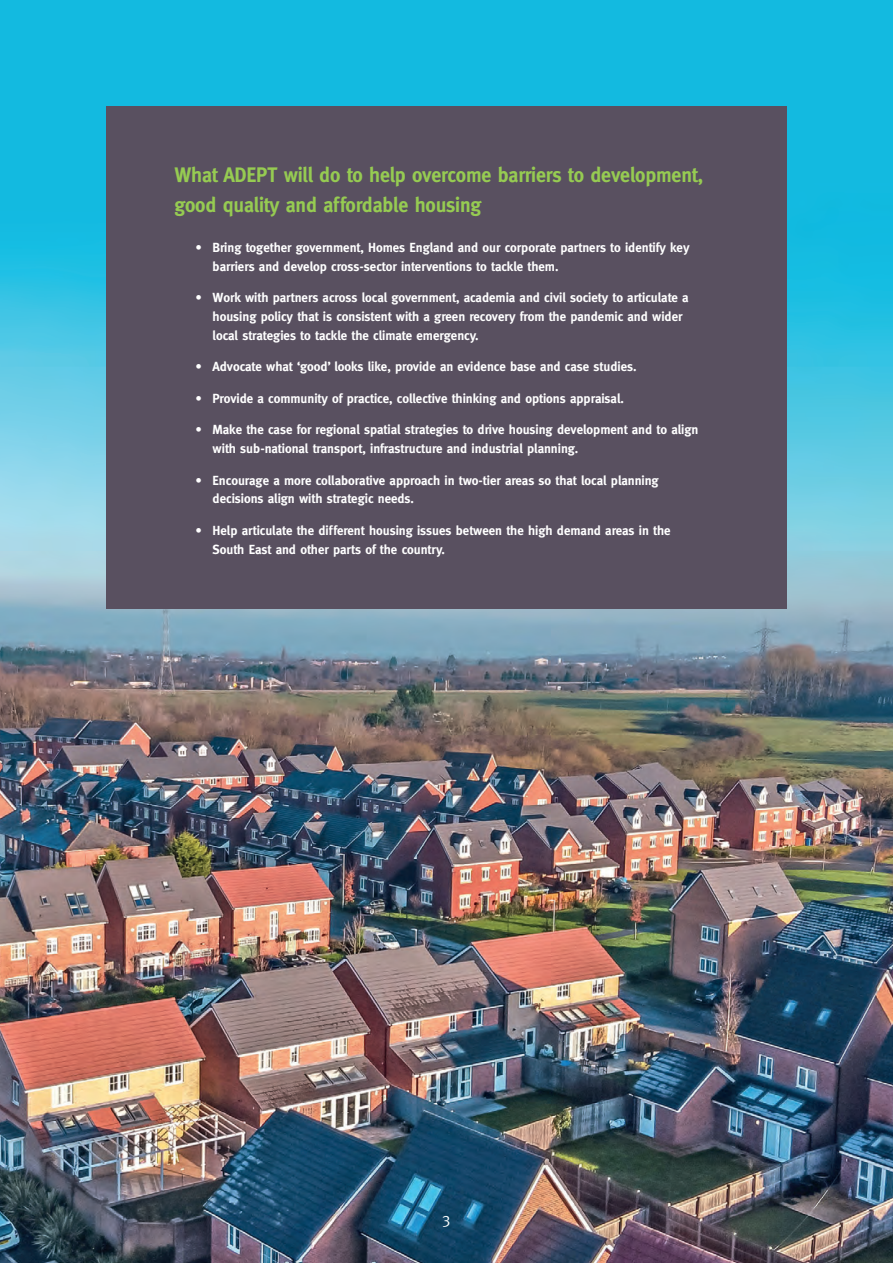
<style>
.page{position:relative;width:893px;height:1263px;background:#fff}
.page>*{position:absolute;margin:0;border:0;box-sizing:border-box;transform-origin:0 0}
.t1{font:700 21px/30px "Meta";letter-spacing:-.01em;color:#96cb52;scale:.95 1}
.t2{font:15.75px "Meta";color:#fff}
.t3{font:700 13.2px/18.8px "Meta";letter-spacing:-.005em;color:#fff}
</style>
<div class="page">
<img style="left:0;top:0;width:893px;height:1263px">
<div style="left:106px;top:106px;width:681px;height:503px;background:#595060"></div>
<h1 class="t1" style="left:174px;top:160px;width:558px">What ADEPT will do to help overcome barriers to development, good quality and affordable housing</h1>
<p class="t3" style="left:213px;top:238px;width:478px;text-indent:-17px">• Bring together government, Homes England and our corporate partners to identify key barriers and develop cross-sector interventions to tackle them.</p>
<p class="t3" style="left:213px;top:288px;width:478px;text-indent:-17px">• Work with partners across local government, academia and civil society to articulate a housing policy that is consistent with a green recovery from the pandemic and wider local strategies to tackle the climate emergency.</p>
<p class="t3" style="left:196px;top:357px;width:442px">• Advocate what ‘good’ looks like, provide an evidence base and case studies.</p>
<p class="t3" style="left:196px;top:389px;width:430px">• Provide a community of practice, collective thinking and options appraisal.</p>
<p class="t3" style="left:213px;top:420px;width:487px;text-indent:-17px">• Make the case for regional spatial strategies to drive housing development and to align with sub-national transport, infrastructure and industrial planning.</p>
<p class="t3" style="left:213px;top:471px;width:448px;text-indent:-17px">• Encourage a more collaborative approach in two-tier areas so that local planning decisions align with strategic needs.</p>
<p class="t3" style="left:213px;top:521px;width:460px;text-indent:-17px">• Help articulate the different housing issues between the high demand areas in the<br>South East and other parts of the country.</p>
<p class="t2" style="left:442px;top:1210px;width:10px">3</p>
</div>
